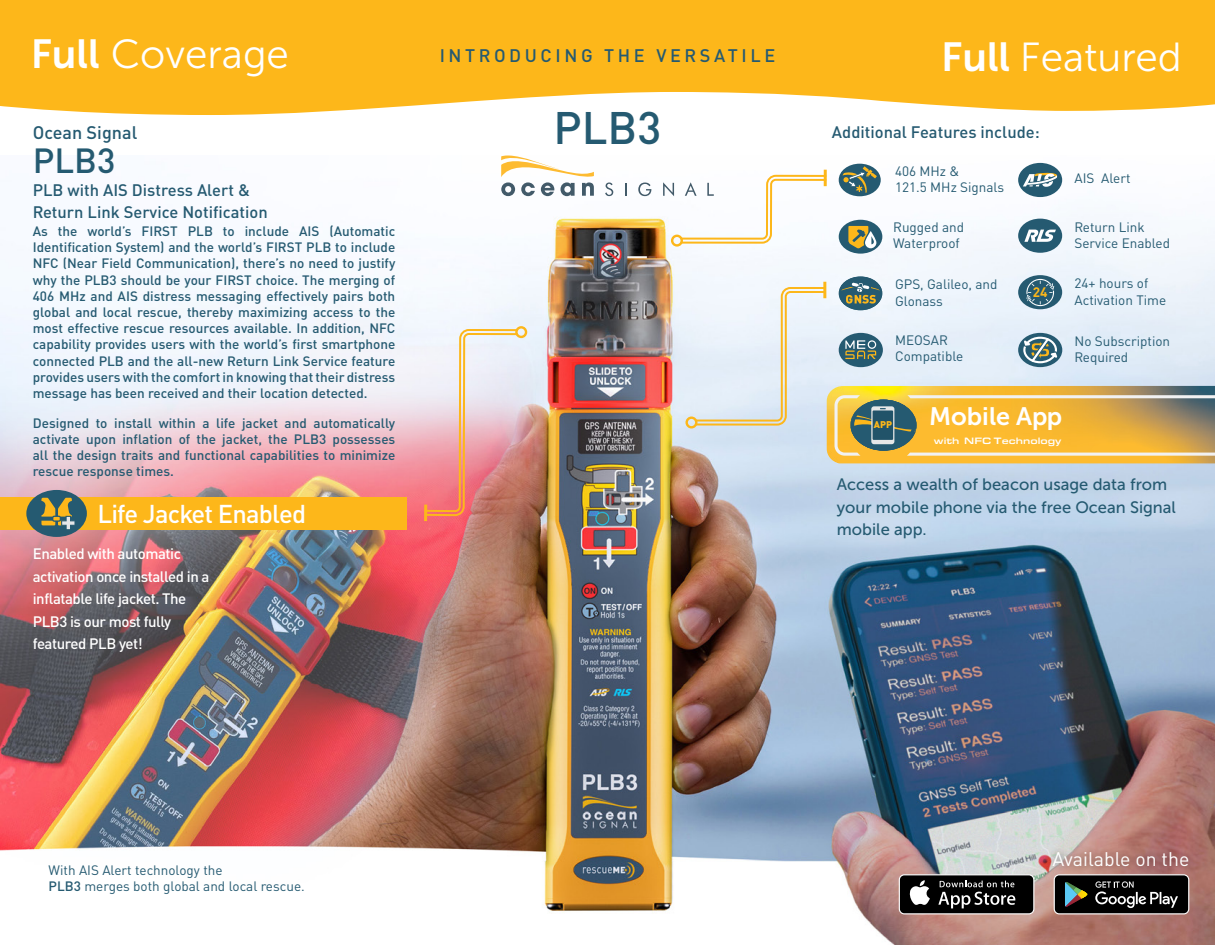
<style>
.page{position:relative;width:1215px;height:945px;background:#fff}
.page>*{position:absolute;margin:0;border:0;box-sizing:border-box;transform-origin:0 0}
.t1{font:500 45px "DIN Pro";color:#255a71}
.t2{font:40.5px "Museo Sans 300";color:#fff}
.t3{font:500 34.5px "DIN Pro";color:#255a71}
.t4{font:500 25.5px "DIN Pro";letter-spacing:-.03em;color:#fff}
.t5{font:25.2px "Museo Sans 700";color:#fff}
.t6{font:19.5px "DIN Pro";color:#fff}
.t7{font:500 18px "DIN Pro";letter-spacing:.2em;color:#255a71}
.t8{font:500 18px "DIN Pro";color:#255a71}
.t9{font:16.5px/22.5px "Museo Sans 500";color:#255a71}
.t10{font:500 16.5px/22.5px "DIN Pro";color:#255a71}
.t11{font:500 15px/22.5px "DIN Pro";letter-spacing:-.03em;color:#fff}
.t12{font:700 13.65px "DIN";color:#fdb71a}
.t13{font:500 13.5px/16.2px "DIN Pro";color:#255a71;text-align:justify}
.t14{font:13.5px/16.2px "DIN Pro";color:#255a71}
.t15{font:500 9.6px "Eurostile Ext";color:#fff}
.t16{font:9.6px "DIN Black Alternate";color:#fdb71a}
.s1{font-family:"Museo Sans 700"}
.s2{font-weight:500}
</style>
<div class="page">
<img style="left:0;top:162px;width:1215px;height:783px">
<svg style="left:899px;top:874px;width:135px;height:40px;background:#373737"></svg>
<svg style="left:1054px;top:874px;width:135px;height:40px;background:#2e302f"></svg>
<div style="left:1045px;top:844px;width:151px;height:30px;background:#000;opacity:.4"></div>
<hr style="left:824px;top:171px;width:3px;height:14px;background:#fdb71a">
<div style="left:671px;top:235px;width:12px;height:12px;border:2px solid #fdb71a;border-radius:50%"></div>
<svg style="left:424px;top:155px;width:94px;height:177px"></svg>
<svg style="left:424px;top:332px;width:94px;height:613px"></svg>
<hr style="left:424px;top:506px;width:3px;height:14px;background:#fdb71a">
<div style="left:515px;top:326px;width:12px;height:12px;border:2px solid #fdb71a;border-radius:50%"></div>
<svg style="left:694px;top:286px;width:133px;height:141px"></svg>
<hr style="left:823px;top:283px;width:3px;height:14px;background:#fdb71a">
<div style="left:685px;top:417px;width:12px;height:12px;border:2px solid #fdb71a;border-radius:50%"></div>
<svg style="left:0;top:0;width:1215px;height:115px;background:#fdbd2e"></svg>
<svg style="left:605px;top:183px;width:8px;height:13px"></svg>
<svg style="left:625px;top:183px;width:1px;height:13px"></svg>
<svg style="left:638px;top:183px;width:13px;height:13px"></svg>
<svg style="left:663px;top:182px;width:11px;height:14px"></svg>
<svg style="left:680px;top:174px;width:147px;height:71px"></svg>
<svg style="left:501px;top:156px;width:93px;height:40px"></svg>
<div style="left:0;top:497px;width:407px;height:33px;background:#fdb71a"></div>
<div style="left:26px;top:490px;width:61px;height:47px;background:#255a71;border-radius:50%"></div>
<svg style="left:41px;top:498px;width:34px;height:32px"></svg>
<div style="left:839px;top:164px;width:42px;height:32px;background:#255a71;border-radius:50%"></div>
<svg style="left:842px;top:166px;width:35px;height:27px"></svg>
<div style="left:1018px;top:163px;width:44px;height:34px;background:#255a71;border-radius:50%"></div>
<svg style="left:1023px;top:172px;width:34px;height:15px"></svg>
<div style="left:1018px;top:219px;width:44px;height:34px;background:#255a71;border-radius:50%"></div>
<svg style="left:1024px;top:230px;width:32px;height:12px"></svg>
<svg style="left:839px;top:276px;width:43px;height:34px"></svg>
<div style="left:1018px;top:275px;width:44px;height:34px;background:#255a71;border-radius:50%"></div>
<svg style="left:1026px;top:279px;width:28px;height:27px"></svg>
<div style="left:839px;top:333px;width:44px;height:34px;background:#255a71;border-radius:50%"></div>
<svg style="left:845px;top:340px;width:31px;height:19px"></svg>
<div style="left:839px;top:220px;width:43px;height:34px;background:#255a71;border-radius:50%"></div>
<svg style="left:848px;top:225px;width:30px;height:25px"></svg>
<div style="left:1018px;top:333px;width:44px;height:34px;background:#255a71;border-radius:50%"></div>
<svg style="left:1023px;top:336px;width:34px;height:28px"></svg>
<img style="left:827px;top:386px;width:388px;height:77px">
<svg style="left:834px;top:395px;width:381px;height:61px;background:#d2ad53"></svg>
<h2 class="t2" style="left:31px;top:32px;width:260px"><span class="s1">Full</span> Coverage</h2>
<h3 class="t8" style="left:33px;top:118px;width:106px">Ocean Signal</h3>
<h3 class="t3" style="left:33px;top:133px;width:84px">PLB3</h3>
<p class="t10" style="left:33px;top:177px;width:237px">PLB with AIS Distress Alert &amp;<br>Return Link Service Notification</p>
<p class="t13" style="left:33px;top:222px;width:364px">As the world’s FIRST PLB to include AIS (Automatic Identification System) and the world’s FIRST PLB to include NFC (Near Field Communication), there’s no need to justify why the PLB3 should be your FIRST choice. The merging of 406 MHz and AIS distress messaging effectively pairs both global and local rescue, thereby maximizing access to the most effective rescue resources available. In addition, NFC capability provides users with the world’s first smartphone connected PLB and the all-new Return Link Service feature provides users with the comfort in knowing that their distress message has been received and their location detected.</p>
<p class="t13" style="left:33px;top:413px;width:364px">Designed to install within a life jacket and automatically activate upon inflation of the jacket, the PLB3 possesses all the design traits and functional capabilities to minimize rescue response times.</p>
<h3 class="t4" style="left:97px;top:493px;width:210px">Life Jacket Enabled</h3>
<p class="t11" style="left:33px;top:541px;width:178px">Enabled with automatic activation once installed in a inflatable life jacket. The<br>PLB3 is our most fully featured PLB yet!</p>
<h3 class="t7" style="left:440px;top:41px;width:337px">INTRODUCING THE VERSATILE</h3>
<h2 class="t2" style="left:941px;top:36px;width:242px"><span class="s1">Full</span> Featured</h2>
<h1 class="t1" style="left:554px;top:91px;width:109px">PLB3</h1>
<p class="t10" style="left:832px;top:118px;width:209px">Additional Features include:</p>
<p class="t14" style="left:895px;top:162px;width:111px">406 MHz &amp;<br>121.5 MHz Signals</p>
<p class="t14" style="left:1075px;top:168px;width:58px">AIS Alert</p>
<p class="t14" style="left:1075px;top:217px;width:97px">Return Link<br>Service Enabled</p>
<p class="t14" style="left:895px;top:275px;width:104px">GPS, Galileo, and<br>Glonass</p>
<p class="t14" style="left:1075px;top:274px;width:93px">24+ hours of<br>Activation Time</p>
<p class="t14" style="left:893px;top:217px;width:73px">Rugged and<br>Waterproof</p>
<p class="t12" style="left:1033px;top:283px;width:16px">24</p>
<p class="t14" style="left:895px;top:331px;width:70px">MEOSAR<br>Compatible</p>
<p class="t14" style="left:1075px;top:332px;width:97px">No Subscription<br>Required</p>
<p class="t16" style="left:874px;top:418px;width:20px">APP</p>
<h3 class="t5" style="left:929px;top:403px;width:135px">Mobile App</h3>
<p class="t15" style="left:934px;top:433px;width:129px">with NFC Technology</p>
<p class="t9" style="left:837px;top:473px;width:341px">Access a wealth of beacon usage data from your mobile phone via the free Ocean Signal mobile app.</p>
<p class="t14" style="left:49px;top:861px;width:258px">With AIS Alert technology the<br><span class="s2">PLB3</span> merges both global and local rescue.</p>
<h3 class="t6" style="left:1053px;top:843px;width:138px">Available on the</h3>
</div>
